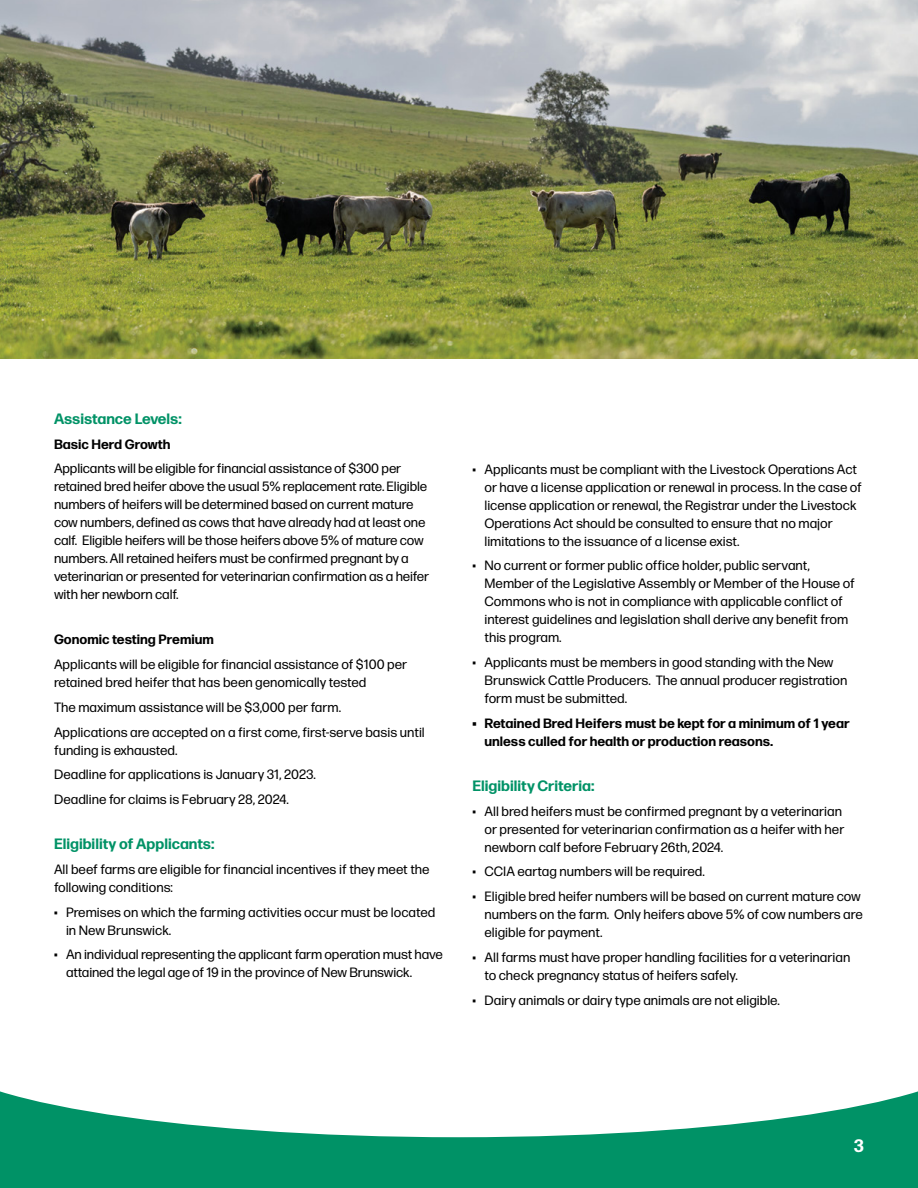
<style>
.page{position:relative;width:918px;height:1188px;background:#fff}
.page>*{position:absolute;margin:0;border:0;box-sizing:border-box;transform-origin:0 0}
.t1{font:700 18px "Forma DJR Micro";color:#fff}
.t2{font:700 15px "Forma DJR Micro";color:#009266}
.Body_Copy{font:13.5px/18px "Forma DJR Micro";color:#000}
.Body_Copy-2{font:700 13.5px/18px "Forma DJR Micro";color:#000}
</style>
<div class="page">
<div style="left:0;top:1077px;width:918px;height:111px;background:#009266"></div>
<svg style="left:0;top:1077px;width:918px;height:60px;fill:#fff"></svg>
<img style="left:0;top:0;width:918px;height:359px">
<h5 class="t2" style="left:54px;top:409px;width:129px">Assistance Levels:</h5>
<p class="Body_Copy-2" style="left:54px;top:434px;width:118px">Basic Herd Growth</p>
<p class="Body_Copy" style="left:54px;top:459px;width:377px">Applicants will be eligible for financial assistance of $300 per retained bred heifer above the usual 5% replacement rate. Eligible numbers of heifers will be determined based on current mature cow numbers, defined as cows that have already had at least one calf. Eligible heifers will be those heifers above 5% of mature cow numbers. All retained heifers must be confirmed pregnant by a veterinarian or presented for veterinarian confirmation as a heifer with her newborn calf.</p>
<p class="Body_Copy-2" style="left:54px;top:630px;width:161px">Gonomic testing Premium</p>
<p class="Body_Copy" style="left:54px;top:655px;width:355px">Applicants will be eligible for financial assistance of $100 per retained bred heifer that has been genomically tested</p>
<p class="Body_Copy" style="left:54px;top:698px;width:289px">The maximum assistance will be $3,000 per farm.</p>
<p class="Body_Copy" style="left:54px;top:722px;width:372px">Applications are accepted on a first come, first-serve basis until funding is exhausted.</p>
<p class="Body_Copy" style="left:54px;top:765px;width:263px">Deadline for applications is January 31, 2023.</p>
<p class="Body_Copy" style="left:54px;top:790px;width:236px">Deadline for claims is February 28, 2024.</p>
<h5 class="t2" style="left:54px;top:834px;width:162px">Eligibility of Applicants:</h5>
<p class="Body_Copy" style="left:54px;top:860px;width:377px">All beef farms are eligible for financial incentives if they meet the following conditions:</p>
<p class="Body_Copy" style="left:66px;top:902px;width:371px;text-indent:-12px">• Premises on which the farming activities occur must be located in New Brunswick.</p>
<p class="Body_Copy" style="left:66px;top:945px;width:378px;text-indent:-12px">• An individual representing the applicant farm operation must have attained the legal age of 19 in the province of New Brunswick.</p>
<p class="Body_Copy" style="left:484px;top:460px;width:379px;text-indent:-12px">• Applicants must be compliant with the Livestock Operations Act or have a license application or renewal in process. In the case of license application or renewal, the Registrar under the Livestock Operations Act should be consulted to ensure that no major limitations to the issuance of a license exist.</p>
<p class="Body_Copy" style="left:484px;top:556px;width:372px;text-indent:-12px">• No current or former public office holder, public servant, Member of the Legislative Assembly or Member of the House of Commons who is not in compliance with applicable conflict of interest guidelines and legislation shall derive any benefit from this program.</p>
<p class="Body_Copy" style="left:484px;top:653px;width:364px;text-indent:-12px">• Applicants must be members in good standing with the New<br>Brunswick Cattle Producers. The annual producer registration form must be submitted.</p>
<p class="Body_Copy-2" style="left:484px;top:714px;width:367px;text-indent:-12px">• Retained Bred Heifers must be kept for a minimum of 1 year unless culled for health or production reasons.</p>
<h5 class="t2" style="left:472px;top:776px;width:124px">Eligibility Criteria:</h5>
<p class="Body_Copy" style="left:484px;top:802px;width:361px;text-indent:-12px">• All bred heifers must be confirmed pregnant by a veterinarian or presented for veterinarian confirmation as a heifer with her newborn calf before February 26th, 2024.</p>
<p class="Body_Copy" style="left:472px;top:862px;width:234px">• CCIA eartag numbers will be required.</p>
<p class="Body_Copy" style="left:484px;top:887px;width:380px;text-indent:-12px">• Eligible bred heifer numbers will be based on current mature cow numbers on the farm. Only heifers above 5% of cow numbers are eligible for payment.</p>
<p class="Body_Copy" style="left:484px;top:948px;width:367px;text-indent:-12px">• All farms must have proper handling facilities for a veterinarian to check pregnancy status of heifers safely.</p>
<p class="Body_Copy" style="left:472px;top:991px;width:309px">• Dairy animals or dairy type animals are not eligible.</p>
<h1 class="t1" style="left:854px;top:1134px;width:12px">3</h1>
</div>
